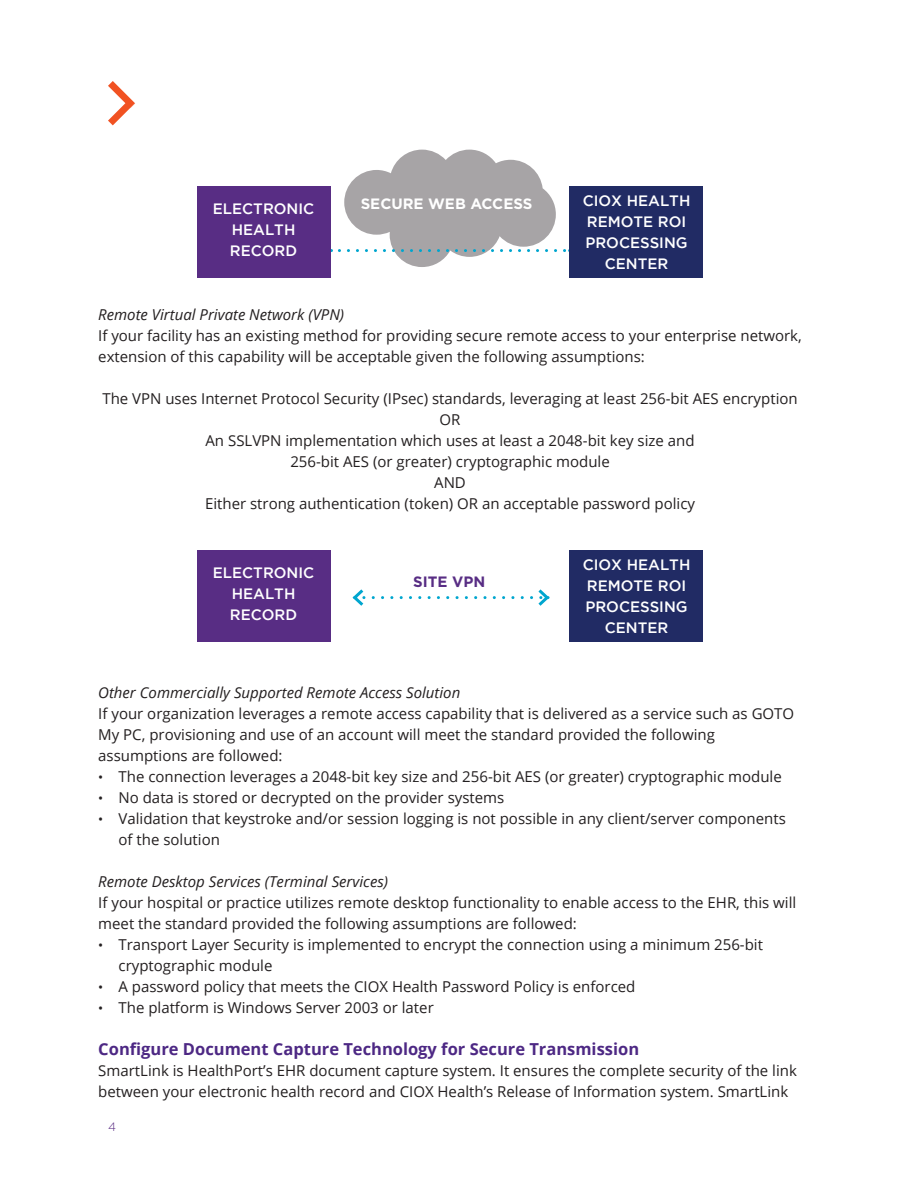
<style>
.page{position:relative;width:918px;height:1188px;background:#fff}
.page>*{position:absolute;margin:0;border:0;box-sizing:border-box;transform-origin:0 0}
.t1{font:700 16.5px "Open Sans";color:#4d2884}
.t2{font:15px/21px "Open Sans";color:#231f20}
.t3{font:italic 15px "Open Sans";color:#231f20}
.t4{font:500 15px/21px "Gotham";color:#fff;text-align:center}
.t5{font:700 15px "Gotham";color:#fff}
.t6{font:700 15px "Gotham";color:#582d84}
.t7{font:300 12px "Gotham";color:#5a2d83}
.s1{font-size:13.5px}
</style>
<div class="page">
<svg style="left:108px;top:81px;width:27px;height:44px"></svg>
<svg style="left:339px;top:150px;width:230px;height:117px"></svg>
<div style="left:197px;top:186px;width:134px;height:92px;background:#582d84"></div>
<div style="left:569px;top:186px;width:134px;height:92px;background:#212b64"></div>
<svg style="left:352px;top:589px;width:198px;height:17px"></svg>
<div style="left:197px;top:550px;width:134px;height:92px;background:#582d84"></div>
<div style="left:569px;top:550px;width:134px;height:92px;background:#212b64"></div>
<p class="t4" style="left:213px;top:198px;width:103px">ELECTRONIC<br>HEALTH<br>RECORD</p>
<p class="t4" style="left:583px;top:190px;width:109px">CIOX HEALTH<br>REMOTE ROI<br>PROCESSING<br>CENTER</p>
<p class="t5" style="left:361px;top:195px;width:173px">SECURE WEB ACCESS</p>
<p class="t3" style="left:98px;top:305px;width:247px">Remote Virtual Private Network (VPN)</p>
<p class="t2" style="left:98px;top:325px;width:705px">If your facility has an existing method for providing secure remote access to your enterprise network, extension of this capability will be acceptable given the following assumptions:</p>
<p class="t2" style="left:102px;top:388px;width:697px;text-align:center">The VPN uses Internet Protocol Security (IPsec) standards, leveraging at least 256-bit AES encryption OR<br>An SSLVPN implementation which uses at least a 2048-bit key size and<br>256-bit AES (or greater) cryptographic module<br>AND<br>Either strong authentication (token) OR an acceptable password policy</p>
<p class="t4" style="left:213px;top:562px;width:103px">ELECTRONIC<br>HEALTH<br>RECORD</p>
<p class="t4" style="left:583px;top:554px;width:109px">CIOX HEALTH<br>REMOTE ROI<br>PROCESSING<br>CENTER</p>
<p class="t6" style="left:413px;top:573px;width:74px">SITE VPN</p>
<p class="t3" style="left:98px;top:683px;width:364px">Other Commercially Supported Remote Access Solution</p>
<p class="t2" style="left:98px;top:703px;width:697px">If your organization leverages a remote access capability that is delivered as a service such as GOTO<br>My PC, provisioning and use of an account will meet the standard provided the following assumptions are followed:</p>
<p class="t2" style="left:98px;top:766px;width:685px"><span class="s1">•</span> The connection leverages a 2048-bit key size and 256-bit AES (or greater) cryptographic module</p>
<p class="t2" style="left:98px;top:787px;width:408px"><span class="s1">•</span> No data is stored or decrypted on the provider systems</p>
<p class="t2" style="left:119px;top:808px;width:669px;text-indent:-20px"><span class="s1">•</span> Validation that keystroke and/or session logging is not possible in any client/server components of the solution</p>
<p class="t3" style="left:98px;top:872px;width:291px">Remote Desktop Services (Terminal Services)</p>
<p class="t2" style="left:98px;top:892px;width:700px">If your hospital or practice utilizes remote desktop functionality to enable access to the EHR, this will meet the standard provided the following assumptions are followed:</p>
<p class="t2" style="left:119px;top:934px;width:646px;text-indent:-20px"><span class="s1">•</span> Transport Layer Security is implemented to encrypt the connection using a minimum 256-bit cryptographic module</p>
<p class="t2" style="left:98px;top:976px;width:539px"><span class="s1">•</span> A password policy that meets the CIOX Health Password Policy is enforced</p>
<p class="t2" style="left:98px;top:997px;width:337px"><span class="s1">•</span> The platform is Windows Server 2003 or later</p>
<p class="t1" style="left:98px;top:1038px;width:542px">Configure Document Capture Technology for Secure Transmission</p>
<p class="t2" style="left:98px;top:1060px;width:700px">SmartLink is HealthPort’s EHR document capture system. It ensures the complete security of the link between your electronic health record and CIOX Health’s Release of Information system. SmartLink</p>
<p class="t7" style="left:108px;top:1120px;width:9px">4</p>
</div>
